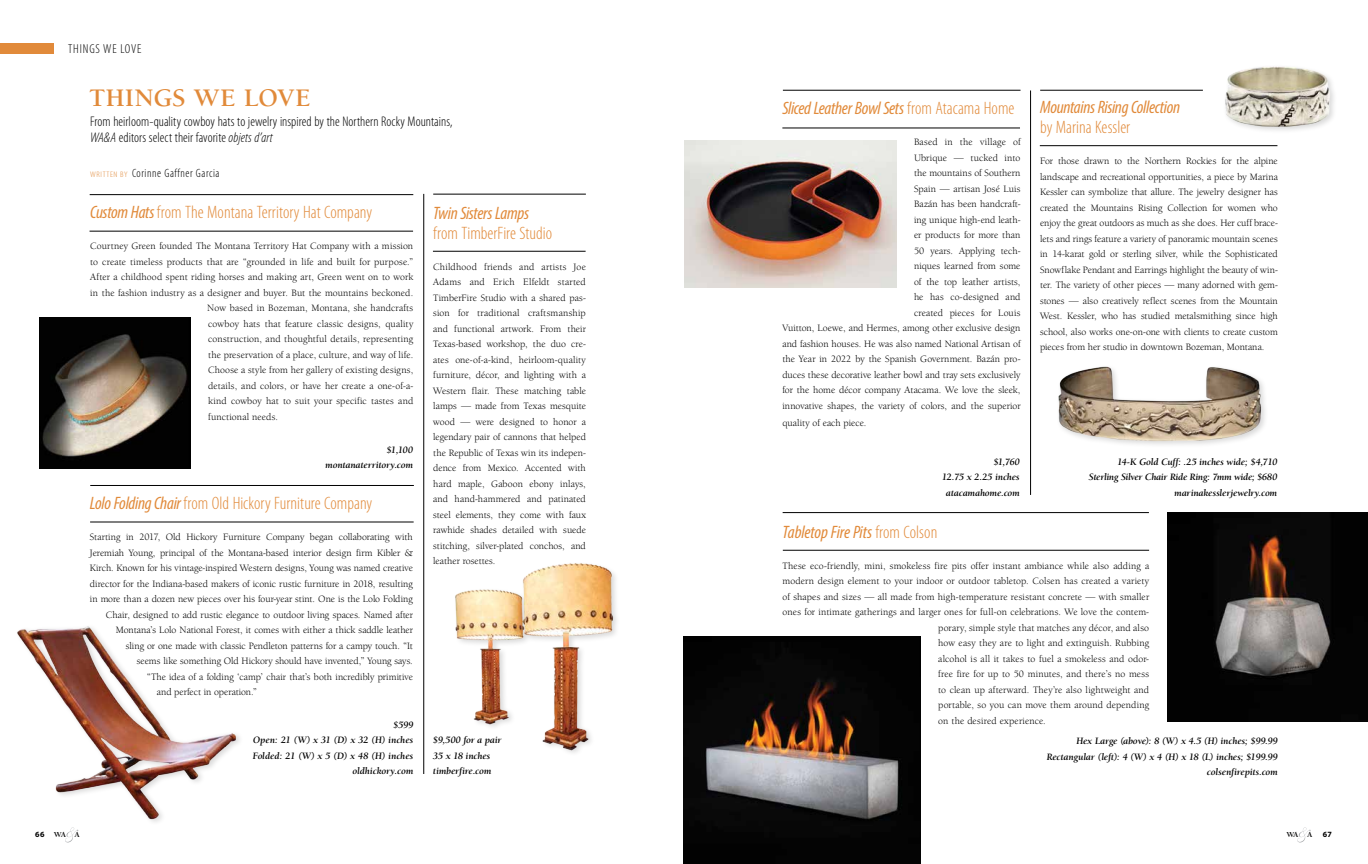
<style>
.page{position:relative;width:1368px;height:864px;background:#fff}
.page>*{position:absolute;margin:0;border:0;box-sizing:border-box;transform-origin:0 0}
.t1{font:700 26px "Berkeley Oldstyle IT Cby BT";letter-spacing:.03em;color:#e18a3a}
.t2{font:300 condensed 18px "Myriad Pro";color:#e18a3a}
.t3{font:italic condensed 18px "Myriad Pro";letter-spacing:-.015em;color:#e18a3a}
.t4{font:300 condensed 14px/16px "Myriad Pro";letter-spacing:.005em;color:#000}
.t5{font:300 condensed 13px "Myriad Pro";letter-spacing:.07em;color:#000}
.t6{font:300 condensed 12px "Myriad Pro";letter-spacing:.05em;color:#000}
.t7{font:10px/15.5px "Berkeley Oldstyle IT Cby BT";letter-spacing:.01em;color:#000;text-align:justify}
.t8{font:italic 700 10px/15.5px "Berkeley Oldstyle IT Cby BT";color:#000;text-align:right}
.t9{font:700 8px "Myriad Pro";color:#000}
.t10{font:700 7.9px "Berkeley Oldstyle IT Cby BT";color:#000}
.s1{font-style:italic}
.s2{font-size:8.1px;color:#e18a3a}
.s3{font-weight:300;font-style:normal}
.s4{font-weight:400;font-style:italic}
.s5{font-family:"Myriad Pro";font-size:8px}
</style>
<div class="page">
<img style="left:1206px;top:66px;width:128px;height:81px">
<img style="left:17px;top:626px;width:223px;height:217px">
<svg style="left:65px;top:827px;width:13px;height:15px"></svg>
<div style="left:0;top:44px;width:54px;height:10px;background:#e18a3a"></div>
<hr style="left:433px;top:194px;width:153px;height:1px;background:#000">
<hr style="left:433px;top:251px;width:153px;height:1px;background:#000">
<hr style="left:424px;top:194px;width:1px;height:580px;background:#000">
<hr style="left:90px;top:485px;width:324px;height:1px;background:#000">
<hr style="left:90px;top:522px;width:324px;height:1px;background:#000">
<hr style="left:783px;top:550px;width:366px;height:1px;background:#000">
<hr style="left:783px;top:512px;width:366px;height:1px;background:#000">
<hr style="left:782px;top:128px;width:238px;height:1px;background:#000">
<hr style="left:783px;top:90px;width:238px;height:1px;background:#000">
<hr style="left:1040px;top:145px;width:237px;height:1px;background:#000">
<hr style="left:1040px;top:90px;width:163px;height:1px;background:#000">
<svg style="left:1297px;top:827px;width:14px;height:15px"></svg>
<hr style="left:1030px;top:90px;width:1px;height:405px;background:#000">
<hr style="left:90px;top:194px;width:323px;height:1px;background:#000">
<hr style="left:90px;top:231px;width:323px;height:1px;background:#000">
<img style="left:683px;top:636px;width:237px;height:228px">
<img style="left:1168px;top:512px;width:200px;height:209px">
<img style="left:39px;top:317px;width:152px;height:152px">
<img style="left:1030px;top:356px;width:235px;height:92px">
<img style="left:455px;top:563px;width:162px;height:190px">
<img style="left:684px;top:140px;width:212px;height:148px">
<h3 class="t5" style="left:68px;top:41px;width:75px">THINGS WE LOVE</h3>
<h1 class="t1" style="left:90px;top:83px;width:222px">THINGS WE LOVE</h1>
<h3 class="t4" style="left:90px;top:113px;width:364px">From heirloom-quality cowboy hats to jewelry inspired by the Northern Rocky Mountains,<br><span class="s1">WA&amp;A</span> editors select their favorite <span class="s1">objets d’art</span></h3>
<p class="t6" style="left:90px;top:166px;width:131px"><span class="s2">WRITTEN BY</span> Corinne Gaffner Garcia</p>
<h2 class="t3" style="left:433px;top:202px;width:97px">Twin Sisters Lamps</h2>
<h2 class="t2" style="left:433px;top:222px;width:120px">from TimberFire Studio</h2>
<p class="t7" style="left:433px;top:259px;width:154px">Childhood friends and artists Joe Adams and Erich Elfeldt started TimberFire Studio with a shared pas&shy;sion for traditional craftsmanship and functional artwork. From their Texas-based workshop, the duo cre&shy;ates one-of-a-kind, heirloom-quality furniture, décor, and lighting with a Western flair. These matching table lamps — made from Texas mesquite wood — were designed to honor a legendary pair of cannons that helped the Republic of Texas win its indepen&shy;dence from Mexico. Accented with hard maple, Gaboon ebony inlays, and hand-hammered and patinated steel elements, they come with faux rawhide shades detailed with suede stitching, silver-plated conchos, and leather rosettes.</p>
<h2 class="t3" style="left:1040px;top:97px;width:142px">Mountains Rising Collection</h2>
<h2 class="t2" style="left:1040px;top:117px;width:92px">by Marina Kessler</h2>
<p class="t7" style="left:1040px;top:153px;width:239px">For those drawn to the Northern Rockies for the alpine landscape and recreational opportunities, a piece by Marina Kessler can symbolize that allure. The jewelry designer has created the Mountains Rising Collection for women who enjoy the great outdoors as much as she does. Her cuff brace&shy;lets and rings feature a variety of panoramic mountain scenes in 14-karat gold or sterling silver, while the Sophisticated Snowflake Pendant and Earrings highlight the beauty of win&shy;ter. The variety of other pieces — many adorned with gem&shy;stones — also creatively reflect scenes from the Mountain West. Kessler, who has studied metalsmithing since high school, also works one-on-one with clients to create custom pieces from her studio in downtown Bozeman, Montana.</p>
<h2 class="t3" style="left:782px;top:97px;width:234px">Sliced Leather Bowl Sets <span class="s3">from Atacama Home</span></h2>
<p class="t7" style="left:782px;top:134px;width:240px;text-align:right">Based in the village of<br>Ubrique — tucked into<br>the mountains of Southern<br>Spain — artisan José Luis<br>Bazán has been handcraft-<br>ing unique high-end leath-<br>er products for more than<br>50 years. Applying tech-<br>niques learned from some<br>of the top leather artists,<br>he has co-designed and<br>created pieces for Louis<br>Vuitton, Loewe, and Hermes, among other exclusive design and fashion houses. He was also named National Artisan of the Year in 2022 by the Spanish Government. Bazán pro&shy;duces these decorative leather bowl and tray sets exclusively for the home décor company Atacama. We love the sleek, innovative shapes, the variety of colors, and the superior</p>
<p class="t7" style="left:782px;top:415px;width:86px">quality of each piece.</p>
<h2 class="t2" style="left:90px;top:202px;width:283px"><span class="s4">Custom Hats</span> from The Montana Territory Hat Company</h2>
<p class="t7" style="left:90px;top:238px;width:324px">Courtney Green founded The Montana Territory Hat Company with a mission</p>
<p class="t7" style="left:90px;top:254px;width:325px">to create timeless products that are “grounded in life and built for purpose.”</p>
<p class="t7" style="left:90px;top:269px;width:324px">After a childhood spent riding horses and making art, Green went on to work</p>
<p class="t7" style="left:90px;top:285px;width:325px">in the fashion industry as a designer and buyer. But the mountains beckoned.</p>
<p class="t7" style="left:207px;top:300px;width:208px">Now based in Bozeman, Montana, she handcrafts</p>
<p class="t7" style="left:208px;top:316px;width:207px">cowboy hats that feature classic designs, quality</p>
<p class="t7" style="left:208px;top:331px;width:206px">construction, and thoughtful details, representing</p>
<p class="t7" style="left:208px;top:347px;width:207px">the preservation of a place, culture, and way of life.</p>
<p class="t7" style="left:208px;top:362px;width:207px">Choose a style from her gallery of existing designs,</p>
<p class="t7" style="left:208px;top:378px;width:207px">details, and colors, or have her create a one-of-a-</p>
<p class="t7" style="left:208px;top:393px;width:206px">kind cowboy hat to suit your specific tastes and</p>
<p class="t7" style="left:208px;top:409px;width:71px">functional needs.</p>
<p class="t8" style="left:326px;top:442px;width:89px">$1,100 montanaterritory.com</p>
<p class="t8" style="left:942px;top:454px;width:79px">$1,760<br>12.75 x 2.25 inches atacamahome.com</p>
<p class="t8" style="left:1089px;top:453px;width:190px">14-K Gold Cuff: .25 inches wide; $4,710<br>Sterling Silver Chair Ride Ring: 7mm wide; $680 marinakesslerjewelry.com</p>
<h2 class="t2" style="left:90px;top:493px;width:284px"><span class="s4">Lolo Folding Chair</span> from Old Hickory Furniture Company</h2>
<p class="t7" style="left:90px;top:529px;width:325px">Starting in 2017, Old Hickory Furniture Company began collaborating with</p>
<p class="t7" style="left:90px;top:545px;width:325px">Jeremiah Young, principal of the Montana-based interior design firm Kibler &amp;</p>
<p class="t7" style="left:90px;top:560px;width:325px">Kirch. Known for his vintage-inspired Western designs, Young was named creative</p>
<p class="t7" style="left:90px;top:576px;width:324px">director for the Indiana-based makers of iconic rustic furniture in 2018, resulting</p>
<p class="t7" style="left:90px;top:591px;width:324px">in more than a dozen new pieces over his four-year stint. One is the Lolo Folding</p>
<p class="t7" style="left:106px;top:607px;width:309px">Chair, designed to add rustic elegance to outdoor living spaces. Named after</p>
<p class="t7" style="left:116px;top:622px;width:299px">Montana’s Lolo National Forest, it comes with either a thick saddle leather</p>
<p class="t7" style="left:126px;top:638px;width:289px">sling or one made with classic Pendleton patterns for a campy touch. “It</p>
<p class="t7" style="left:137px;top:653px;width:277px">seems like something Old Hickory should have invented,” Young says.</p>
<p class="t7" style="left:147px;top:669px;width:268px">“The idea of a folding ‘camp’ chair that’s both incredibly primitive</p>
<p class="t7" style="left:157px;top:684px;width:102px">and perfect in operation.”</p>
<h2 class="t3" style="left:783px;top:521px;width:156px">Tabletop Fire Pits <span class="s3">from Colson</span></h2>
<p class="t7" style="left:783px;top:558px;width:368px">These eco-friendly, mini, smokeless fire pits offer instant ambiance while also adding a</p>
<p class="t7" style="left:783px;top:573px;width:368px">modern design element to your indoor or outdoor tabletop. Colsen has created a variety</p>
<p class="t7" style="left:783px;top:589px;width:368px">of shapes and sizes — all made from high-temperature resistant concrete — with smaller</p>
<p class="t7" style="left:783px;top:604px;width:368px">ones for intimate gatherings and larger ones for full-on celebrations. We love the contem-</p>
<p class="t7" style="left:938px;top:620px;width:212px">porary, simple style that matches any décor, and also</p>
<p class="t7" style="left:938px;top:635px;width:212px">how easy they are to light and extinguish. Rubbing</p>
<p class="t7" style="left:938px;top:651px;width:212px">alcohol is all it takes to fuel a smokeless and odor-</p>
<p class="t7" style="left:938px;top:666px;width:212px">free fire for up to 50 minutes, and there’s no mess</p>
<p class="t7" style="left:938px;top:682px;width:212px">to clean up afterward. They’re also lightweight and</p>
<p class="t7" style="left:938px;top:697px;width:212px">portable, so you can move them around depending</p>
<p class="t7" style="left:938px;top:713px;width:109px">on the desired experience.</p>
<p class="t8" style="left:1047px;top:733px;width:233px">Hex Large (above): 8 (W) x 4.5 (H) inches; $99.99<br>Rectangular (left): 4 (W) x 4 (H) x 18 (L) inches; $199.99 colsenfirepits.com</p>
<p class="t8" style="left:253px;top:716px;width:162px">$599<br>Open: 21 (W) x 31 (D) x 32 (H) inches<br>Folded: 21 (W) x 5 (D) x 48 (H) inches oldhickory.com</p>
<p class="t8" style="left:433px;top:732px;width:70px;text-align:left">$9,500 for a pair<br>35 x 18 inches timberfire.com</p>
<p class="t10" style="left:35px;top:830px;width:46px"><span class="s5">66</span> WA A</p>
<p class="t10" style="left:1287px;top:830px;width:27px">WA A</p>
<p class="t9" style="left:1323px;top:829px;width:11px">67</p>
</div>
